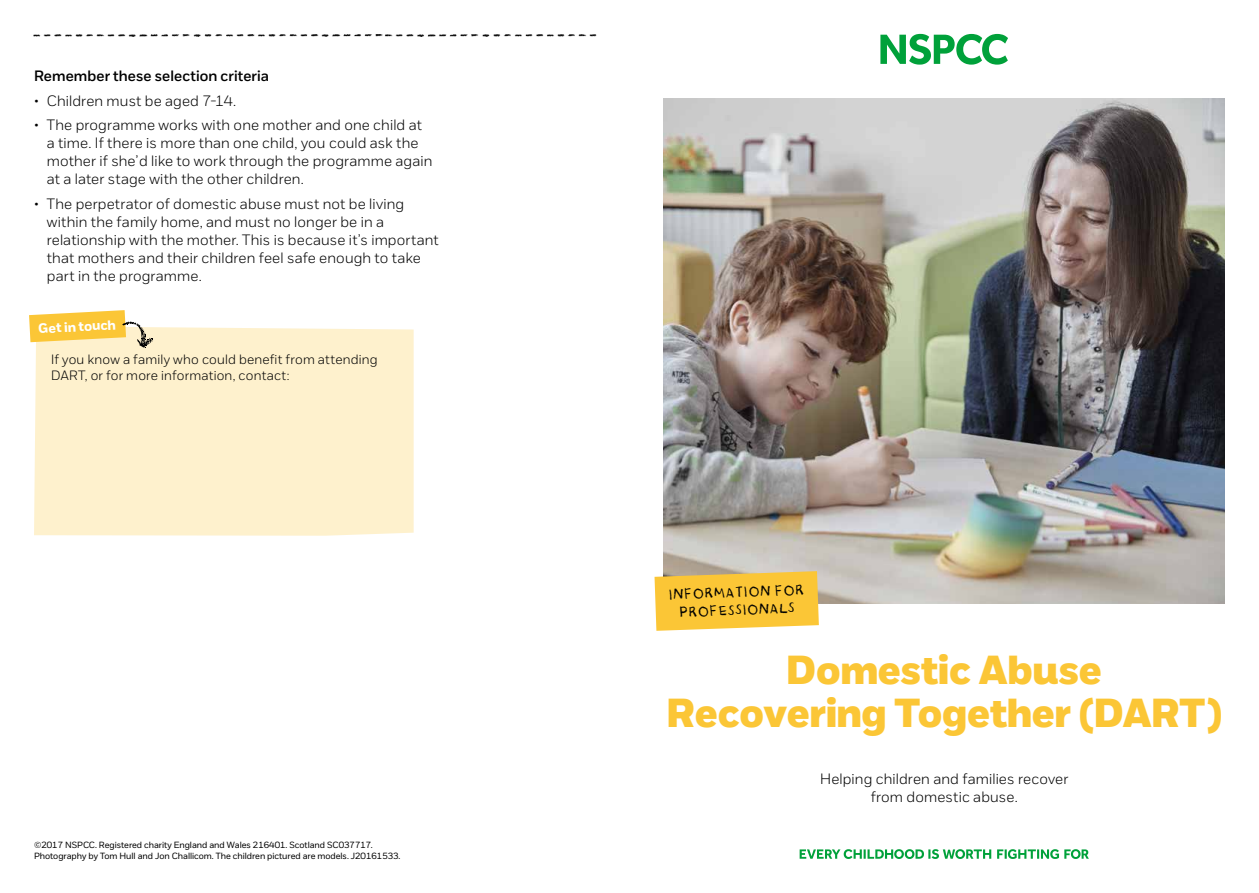
<style>
.page{position:relative;width:1259px;height:893px;background:#fff}
.page>*{position:absolute;margin:0;border:0;box-sizing:border-box;transform-origin:0 0}
.t1{font:40.5px/43.5px "NSPCC Headline";color:#fbc636;text-align:center}
.t2{font:300 15px/18px "NSPCC";letter-spacing:.01em;color:#000}
.t3{font:600 15px "NSPCC";letter-spacing:.01em;color:#000}
.t4{font:15px/18px "NSPCC Crayon";color:#000;text-align:center}
.t5{font:300 13.5px/16.5px "NSPCC";letter-spacing:.015em;color:#000}
.t6{font:700 13.5px "NSPCC";color:#fff}
.t7{font:9px/10.8px "NSPCC";color:#000}
</style>
<div class="page">
<img style="left:663px;top:99px;width:562px;height:505px">
<svg style="left:880px;top:34px;width:128px;height:31px"></svg>
<svg style="left:799px;top:849px;width:290px;height:10px"></svg>
<svg style="left:654px;top:571px;width:165px;height:60px;background:#f7c848"></svg>
<div style="left:34px;top:327px;width:380px;height:209px;background:#fef1cd"></div>
<svg style="left:29px;top:310px;width:125px;height:39px;background:#f5d57f"></svg>
<img style="left:33px;top:34px;width:349px;height:3px">
<img style="left:385px;top:34px;width:212px;height:3px">
<p class="t3" style="left:34px;top:67px;width:236px">Remember these selection criteria</p>
<p class="t2" style="left:34px;top:92px;width:204px">• Children must be aged 7-14.</p>
<p class="t2" style="left:47px;top:116px;width:387px;text-indent:-13px">• The programme works with one mother and one child at a time. If there is more than one child, you could ask the mother if she’d like to work through the programme again at a later stage with the other children.</p>
<p class="t2" style="left:47px;top:194px;width:393px;text-indent:-13px">• The perpetrator of domestic abuse must not be living within the family home, and must no longer be in a relationship with the mother. This is because it’s important that mothers and their children feel safe enough to take part in the programme.</p>
<p class="t6" style="left:38px;top:320px;width:79px;rotate:-3deg">Get in touch</p>
<p class="t5" style="left:51px;top:351px;width:328px">If you know a family who could benefit from attending<br>DART, or for more information, contact:</p>
<p class="t7" style="left:34px;top:839px;width:368px">©2017 NSPCC. Registered charity England and Wales 216401. Scotland SC037717.<br>Photography by Tom Hull and Jon Challicom. The children pictured are models. J20161533.</p>
<p class="t4" style="left:668px;top:586px;width:137px;rotate:-2deg">Information for professionals</p>
<h1 class="t1" style="left:667px;top:648px;width:556px">Domestic Abuse<br>Recovering Together (DART)</h1>
<p class="t2" style="left:820px;top:770px;width:250px;text-align:center">Helping children and families recover from domestic abuse.</p>
</div>
